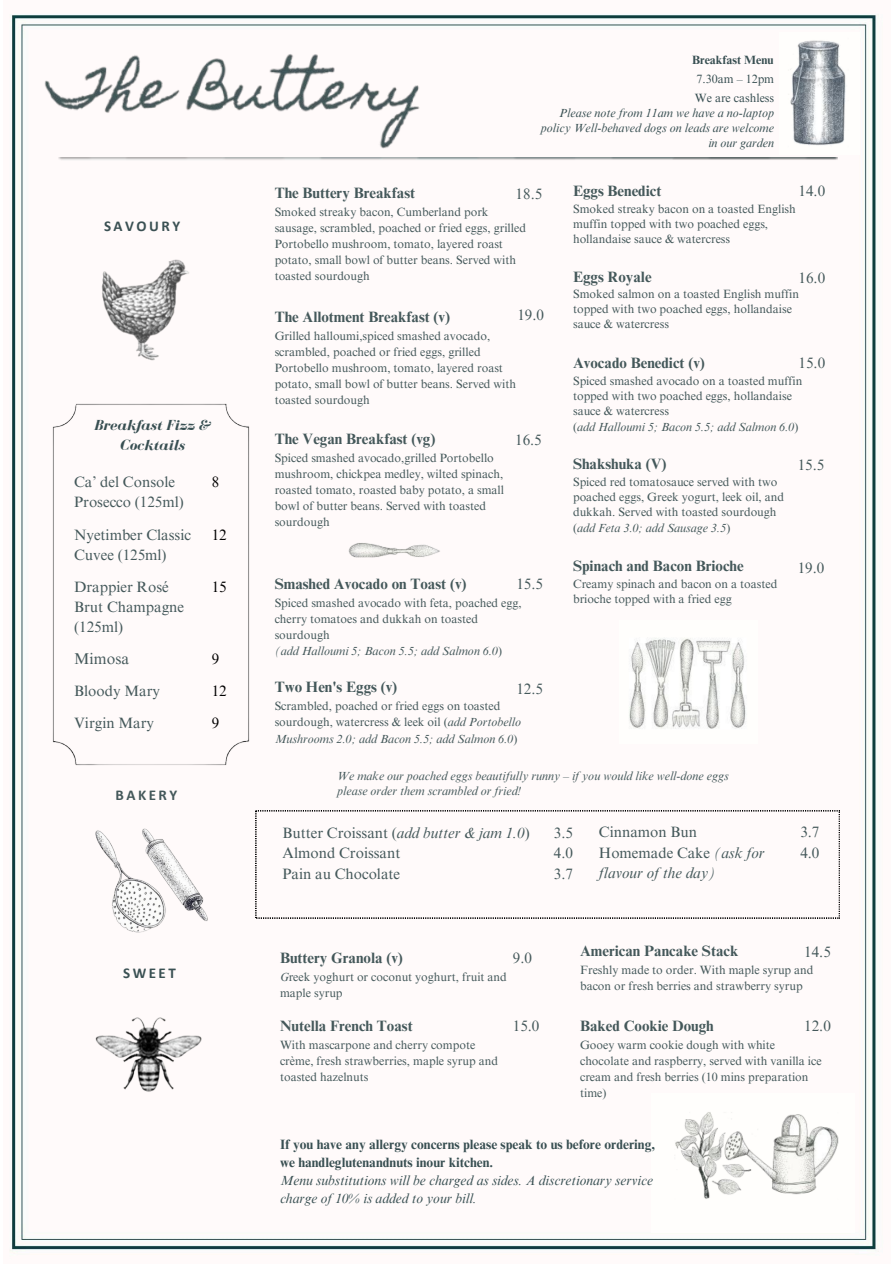
<style>
.page{position:relative;width:894px;height:1264px;background:#fff}
.page>*{position:absolute;margin:0;border:0;box-sizing:border-box;transform-origin:0 0}
.t1{font:15.6px "Times NRMT Pro";color:#44585a}
.t2{font:15px/20.2px "Times NRMT Pro";color:#44585a}
.t3{font:700 15px "Times NRMT Pro";color:#44585a}
.t4{font:italic 700 15px/20.2px "Bodoni FLF";color:#384f52;text-align:center}
.t5{font:700 15px "Calibri";letter-spacing:.165em;color:#3a5053}
.t6{font:15px "Times NRMT Pro";color:#000}
.t7{font:700 15px "Calibri";letter-spacing:.165em;color:#44585a}
.t8{font:700 13.5px/18px "Times NRMT Pro";color:#384f52}
.t9{font:12px/16px "Times NRMT Pro";color:#44585a}
.t10{font:italic 12px/15px "Times NRMT Pro";color:#44585a}
.t11{font:italic 12px/15px "Times NRMT Pro";color:#384f52;text-align:right}
.t12{font:12px "Times NRMT Pro";color:#384f52}
.t13{font:700 12px "Times NRMT Pro";color:#384f52}
.s1{font-style:normal}
.s2{font-style:italic}
.s3{font-weight:400;font-style:italic}
</style>
<div class="page">
<img style="left:10px;top:14px;width:869px;height:1238px">
<img style="left:534px;top:158px;width:303px;height:3px">
<img style="left:12px;top:14px;width:522px;height:152px">
<img style="left:44px;top:395px;width:213px;height:378px">
<svg style="left:255px;top:810px;width:584px;height:108px"></svg>
<img style="left:81px;top:1006px;width:139px;height:108px">
<img style="left:90px;top:246px;width:121px;height:127px">
<img style="left:82px;top:819px;width:141px;height:125px">
<img style="left:779px;top:32px;width:80px;height:123px">
<img style="left:619px;top:620px;width:138px;height:124px">
<img style="left:651px;top:1093px;width:203px;height:139px">
<img style="left:323px;top:530px;width:143px;height:47px">
<h3 class="t5" style="left:104px;top:220px;width:78px">SAVOURY</h3>
<h2 class="t4" style="left:94px;top:414px;width:117px">Breakfast Fizz &amp;<br>Cocktails</h2>
<p class="t2" style="left:74px;top:473px;width:111px">Ca’ del Console<br>Prosecco (125ml)</p>
<p class="t6" style="left:212px;top:476px;width:9px">8</p>
<h3 class="t2" style="left:74px;top:526px;width:118px">Nyetimber Classic</h3>
<p class="t6" style="left:212px;top:529px;width:16px">12</p>
<h3 class="t2" style="left:74px;top:546px;width:94px">Cuvee (125ml)</h3>
<h3 class="t2" style="left:74px;top:578px;width:111px">Drappier Rosé<br>Brut Champagne (125ml)</h3>
<p class="t1" style="left:74px;top:652px;width:56px">Mimosa</p>
<h4 class="t2" style="left:74px;top:677px;width:87px;line-height:31.8px">Bloody Mary<br>Virgin Mary</h4>
<p class="t7" style="left:116px;top:789px;width:63px">BAKERY</p>
<h3 class="t6" style="left:212px;top:581px;width:16px">15</h3>
<p class="t6" style="left:212px;top:652px;width:9px">9</p>
<p class="t6" style="left:212px;top:685px;width:16px">12</p>
<p class="t6" style="left:212px;top:717px;width:9px">9</p>
<p class="t5" style="left:123px;top:966px;width:54px">SWEET</p>
<h3 class="t13" style="left:692px;top:55px;width:83px">Breakfast Menu</h3>
<p class="t12" style="left:696px;top:74px;width:79px">7.30am – 12pm</p>
<p class="t12" style="left:694px;top:93px;width:81px">We are cashless</p>
<p class="t11" style="left:540px;top:107px;width:235px">Please note from 11am we have a no-laptop policy Well-behaved dogs on leads are welcome in our garden</p>
<h1 class="t3" style="left:274px;top:187px;width:142px">The Buttery Breakfast</h1>
<h3 class="t9" style="left:274px;top:205px;width:253px">Smoked streaky bacon, Cumberland pork sausage, scrambled, poached or fried eggs, grilled Portobello mushroom, tomato, layered roast potato, small bowl of butter beans. Served with toasted sourdough</h3>
<p class="t2" style="left:515px;top:186px;width:28px">18.5</p>
<p class="t2" style="left:517px;top:307px;width:28px">19.0</p>
<h3 class="t3" style="left:274px;top:311px;width:177px">The Allotment Breakfast (v)</h3>
<p class="t9" style="left:274px;top:329px;width:243px">Grilled halloumi,spiced smashed avocado, scrambled, poached or fried eggs, grilled Portobello mushroom, tomato, layered roast potato, small bowl of butter beans. Served with toasted sourdough</p>
<h3 class="t3" style="left:274px;top:433px;width:162px">The Vegan Breakfast (vg)</h3>
<h3 class="t9" style="left:274px;top:451px;width:231px">Spiced smashed avocado,grilled Portobello mushroom, chickpea medley, wilted spinach, roasted tomato, roasted baby potato, a small bowl of butter beans. Served with toasted sourdough</h3>
<p class="t2" style="left:515px;top:431px;width:28px">16.5</p>
<h3 class="t2" style="left:516px;top:575px;width:28px">15.5</h3>
<h3 class="t3" style="left:274px;top:578px;width:193px">Smashed Avocado on Toast (v)</h3>
<p class="t9" style="left:274px;top:596px;width:248px">Spiced smashed avocado with feta, poached egg, cherry tomatoes and dukkah on toasted sourdough</p>
<h3 class="t10" style="left:274px;top:644px;width:229px">(add Halloumi 5; Bacon 5.5; add Salmon 6.0<span class="s1">)</span></h3>
<h3 class="t3" style="left:274px;top:681px;width:124px">Two Hen's Eggs (v)</h3>
<p class="t9" style="left:274px;top:700px;width:248px">Scrambled, poached or fried eggs on toasted sourdough, watercress &amp; leek oil (<span class="s2">add Portobello<br>Mushrooms 2.0; add Bacon 5.5; add Salmon 6.0</span>)</p>
<h3 class="t2" style="left:516px;top:680px;width:28px">12.5</h3>
<p class="t3" style="left:573px;top:185px;width:90px">Eggs Benedict</p>
<h1 class="t9" style="left:573px;top:203px;width:224px;line-height:15px">Smoked streaky bacon on a toasted English muffin topped with two poached eggs, hollandaise sauce &amp; watercress</h1>
<p class="t2" style="left:798px;top:183px;width:28px">14.0</p>
<p class="t3" style="left:573px;top:271px;width:80px">Eggs Royale</p>
<p class="t9" style="left:573px;top:288px;width:227px;line-height:15px">Smoked salmon on a toasted English muffin topped with two poached eggs, hollandaise sauce &amp; watercress</p>
<p class="t2" style="left:798px;top:270px;width:28px">16.0</p>
<p class="t3" style="left:573px;top:357px;width:133px">Avocado Benedict (v)</p>
<p class="t9" style="left:573px;top:374px;width:231px;line-height:15px">Spiced smashed avocado on a toasted muffin topped with two poached eggs, hollandaise sauce &amp; watercress</p>
<h3 class="t10" style="left:573px;top:420px;width:227px"><span class="s1">(</span>add Halloumi 5; Bacon 5.5; add Salmon 6.0<span class="s1">)</span></h3>
<h3 class="t2" style="left:798px;top:355px;width:28px">15.0</h3>
<p class="t3" style="left:573px;top:458px;width:95px">Shakshuka (V)</p>
<p class="t9" style="left:573px;top:476px;width:212px;line-height:15px">Spiced red tomatosauce served with two poached eggs, Greek yogurt, leek oil, and dukkah. Served with toasted sourdough</p>
<h3 class="t10" style="left:573px;top:522px;width:159px"><span class="s1">(</span>add Feta 3.0; add Sausage 3.5<span class="s1">)</span></h3>
<p class="t3" style="left:573px;top:560px;width:172px">Spinach and Bacon Brioche</p>
<h3 class="t9" style="left:573px;top:578px;width:206px;line-height:15px">Creamy spinach and bacon on a toasted brioche topped with a fried egg</h3>
<p class="t2" style="left:797px;top:456px;width:28px">15.5</p>
<p class="t2" style="left:797px;top:559px;width:28px">19.0</p>
<p class="t10" style="left:337px;top:770px;width:393px">We make our poached eggs beautifully runny – if you would like well-done eggs please order them scrambled or fried!</p>
<p class="t2" style="left:282px;top:824px;width:249px">Butter Croissant (<span class="s2">add butter &amp; jam 1.0</span>)<br>Almond Croissant<br>Pain au Chocolate</p>
<p class="t2" style="left:598px;top:824px;width:167px">Cinnamon Bun<br>Homemade Cake <span class="s2">(ask for flavour of the day)</span></p>
<p class="t2" style="left:554px;top:824px;width:21px;text-align:justify">3.5<br>4.0<br>3.7</p>
<p class="t2" style="left:800px;top:824px;width:21px">3.7<br>4.0</p>
<h3 class="t3" style="left:280px;top:951px;width:124px">Buttery Granola (v)</h3>
<p class="t9" style="left:280px;top:969px;width:228px"><span class="s2">G</span>reek yoghurt or coconut yoghurt, fruit and maple syrup</p>
<h3 class="t3" style="left:280px;top:1019px;width:134px">Nutella French Toast</h3>
<p class="t9" style="left:280px;top:1038px;width:219px">With mascarpone and cherry compote crème, fresh strawberries, maple syrup and toasted hazelnuts</p>
<p class="t2" style="left:512px;top:949px;width:21px">9.0</p>
<h3 class="t2" style="left:512px;top:1017px;width:28px">15.0</h3>
<p class="t3" style="left:580px;top:945px;width:160px">American Pancake Stack</p>
<h3 class="t9" style="left:580px;top:963px;width:235px">Freshly made to order. With maple syrup and bacon or fresh berries and strawberry syrup</h3>
<p class="t2" style="left:804px;top:943px;width:28px">14.5</p>
<p class="t3" style="left:580px;top:1019px;width:135px">Baked Cookie Dough</p>
<p class="t9" style="left:580px;top:1038px;width:243px">Gooey warm cookie dough with white chocolate and raspberry, served with vanilla ice cream and fresh berries (10 mins preparation time)</p>
<p class="t2" style="left:804px;top:1017px;width:28px">12.0</p>
<p class="t8" style="left:280px;top:1137px;width:376px">If you have any allergy concerns please speak to us before ordering, we handleglutenandnuts inour kitchen.<br><span class="s3">Menu substitutions will be charged as sides. A discretionary service charge of 10% is added to your bill.</span></p>
</div>
